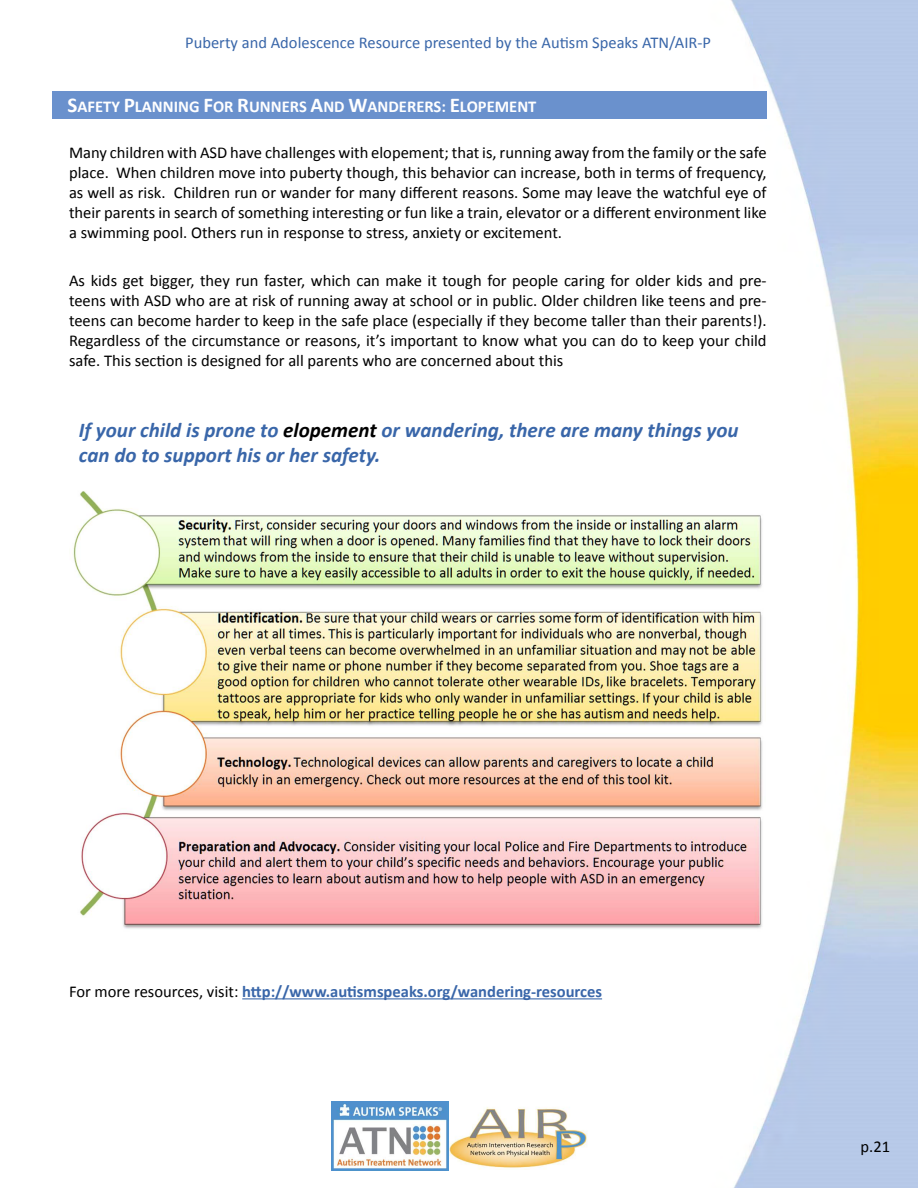
<style>
.page{position:relative;width:918px;height:1188px;background:#fff}
.page>*{position:absolute;margin:0;border:0;box-sizing:border-box;transform-origin:0 0}
.t1{font:italic 700 21px/25.2px "Calibri";color:#3966a9}
.Paragraph_Style16{font:16.5px/19.8px "Calibri";color:#000;text-align:justify}
.Paragraph_Style16-2{font:700 16.5px "Calibri";color:#3966a9}
.t2{font:16.5px "Calibri";color:#3966a9}
.Paragraph_Style3{font:700 16.5px "Calibri";color:#fff}
.Paragraph_Style1{font:16.5px "Calibri";color:#000}
.s1{font-size:21px}
.s2{color:#000}
.s3{font-weight:400;color:#000}
</style>
<div class="page">
<img style="left:52px;top:0;width:866px;height:1188px">
<img style="left:331px;top:1101px;width:257px;height:69px">
<div style="left:52px;top:92px;width:715px;height:27px;background:#6a91cd"></div>
<img style="left:69px;top:485px;width:698px;height:448px">
<hr style="left:242px;top:998px;width:360px;height:1px;background:#3966a9">
<p class="t2" style="left:185px;top:32px;width:527px">Puberty and Adolescence Resource presented by the Autism Speaks ATN/AIR-P</p>
<p class="Paragraph_Style3" style="left:68px;top:96px;width:470px"><span class="s1">S</span>AFETY <span class="s1">P</span>LANNING <span class="s1">F</span>OR <span class="s1">R</span>UNNERS <span class="s1">A</span>ND <span class="s1">W</span>ANDERERS: <span class="s1">E</span>LOPEMENT</p>
<p class="Paragraph_Style16" style="left:69px;top:143px;width:699px">Many children with ASD have challenges with elopement; that is, running away from the family or the safe place. When children move into puberty though, this behavior can increase, both in terms of frequency, as well as risk. Children run or wander for many different reasons. Some may leave the watchful eye of their parents in search of something interesting or fun like a train, elevator or a different environment like a swimming pool. Others run in response to stress, anxiety or excitement.</p>
<p class="Paragraph_Style16" style="left:69px;top:271px;width:699px">As kids get bigger, they run faster, which can make it tough for people caring for older kids and pre&shy;teens with ASD who are at risk of running away at school or in public. Older children like teens and pre&shy;teens can become harder to keep in the safe place (especially if they become taller than their parents!).<br>Regardless of the circumstance or reasons, it’s important to know what you can do to keep your child safe. This section is designed for all parents who are concerned about this</p>
<p class="t1" style="left:79px;top:417px;width:661px">If your child is prone to <span class="s2">elopement</span> or wandering, there are many things you can do to support his or her safety.</p>
<p class="Paragraph_Style16-2" style="left:69px;top:981px;width:535px"><span class="s3">For more resources, visit:</span> http://www.autismspeaks.org/wandering-resources</p>
<p class="Paragraph_Style1" style="left:861px;top:1136px;width:31px">p.21</p>
</div>
